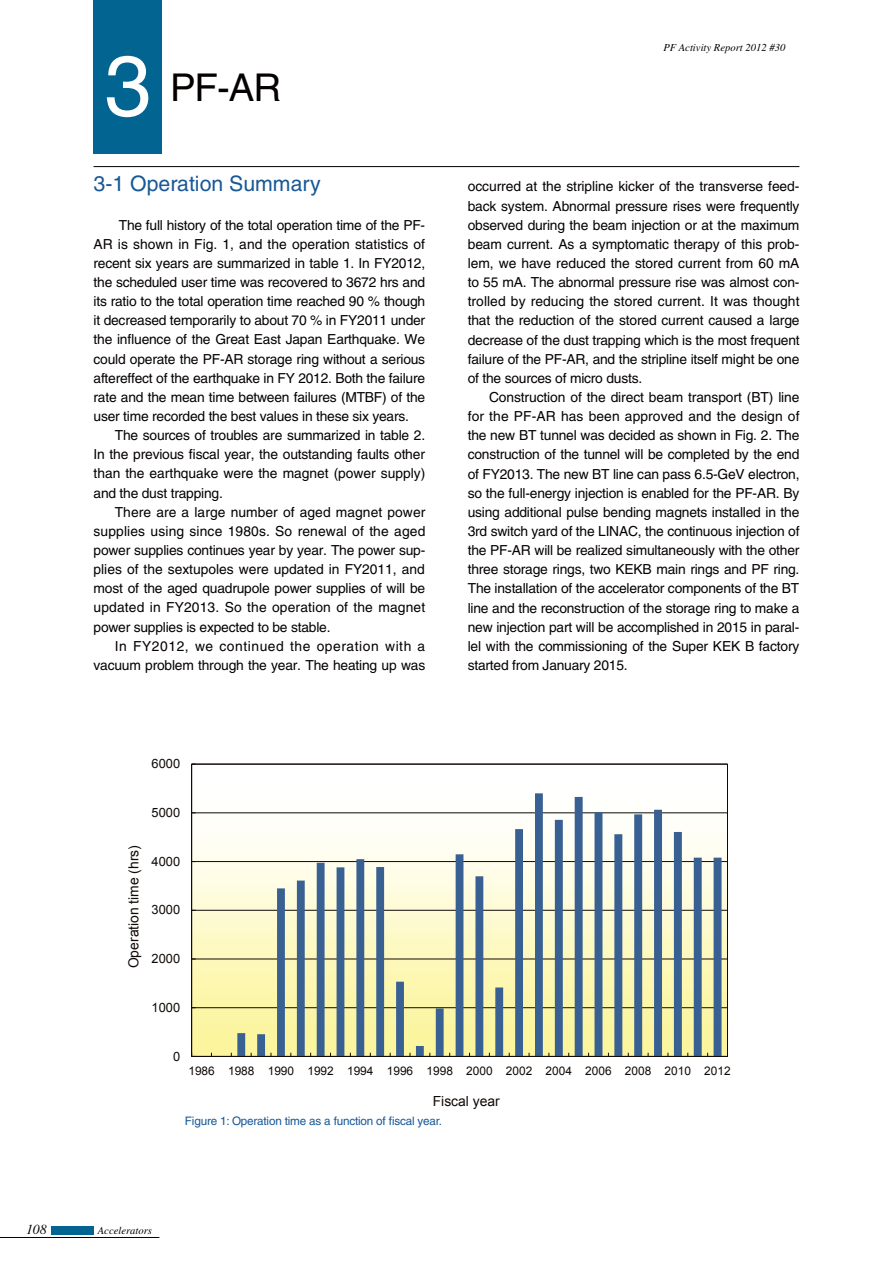
<style>
.page{position:relative;width:893px;height:1263px;background:#fff}
.page>*{position:absolute;margin:0;border:0;box-sizing:border-box;transform-origin:0 0}
.t1{font:85.05px "Helvetica";color:#fff}
.t2{font:38.25px "Helvetica";color:#050101}
.t3{font:21.3px "Helvetica";color:#185897}
.t4{font:13.95px "Arial";color:#100a06}
.t5{font:13.8px/19.2px "Helvetica";letter-spacing:-.015em;color:#050101;text-align:justify}
.t6{font:italic 13.8px "Times";color:#050101}
.t7{font:12.9px "Arial";color:#100a06}
.t8{font:11.85px "Arial";letter-spacing:.005em;color:#100a06}
.t9{font:11.7px "Helvetica";letter-spacing:-.015em;color:#185897}
.t10{font:italic 10.65px "Times";color:#050101}
</style>
<div class="page">
<div style="left:51px;top:1226px;width:43px;height:8px;background:#026591"></div>
<hr style="left:0;top:1237px;width:159px;height:1px;background:#050101">
<div style="left:94px;top:0;width:68px;height:153px;background:#026591"></div>
<hr style="left:94px;top:166px;width:705px;height:1px;background:#050101">
<div style="left:192px;top:764px;width:535px;height:292px;background:linear-gradient(to bottom,#fff,#f8f296)"></div>
<hr style="left:192px;top:1007px;width:535px;height:1px;background:#100a06">
<hr style="left:192px;top:959px;width:535px;height:1px;background:#100a06">
<hr style="left:192px;top:910px;width:535px;height:1px;background:#100a06">
<hr style="left:192px;top:861px;width:535px;height:1px;background:#100a06">
<hr style="left:192px;top:812px;width:535px;height:1px;background:#100a06">
<svg style="left:237px;top:793px;width:484px;height:263px"></svg>
<hr style="left:191px;top:764px;width:1px;height:292px;background:#100a06">
<hr style="left:192px;top:1056px;width:535px;height:1px;background:#100a06">
<svg style="left:191px;top:1053px;width:5px;height:4px"></svg>
<h1 class="t1" style="left:104px;top:36px;width:49px">3</h1>
<h2 class="t2" style="left:170px;top:65px;width:112px">PF-AR</h2>
<h3 class="t3" style="left:94px;top:171px;width:229px">3-1 Operation Summary</h3>
<p class="t5" style="left:94px;top:215px;width:333px;text-indent:25px">The full history of the total operation time of the PF-AR is shown in Fig. 1, and the operation statistics of recent six years are summarized in table 1. In FY2012, the scheduled user time was recovered to 3672 hrs and its ratio to the total operation time reached 90 % though it decreased temporarily to about 70 % in FY2011 under the influence of the Great East Japan Earthquake. We could operate the PF-AR storage ring without a serious aftereffect of the earthquake in FY 2012. Both the failure rate and the mean time between failures (MTBF) of the user time recorded the best values in these six years.</p>
<p class="t5" style="left:94px;top:426px;width:333px;text-indent:21px">The sources of troubles are summarized in table 2.<br>In the previous fiscal year, the outstanding faults other than the earthquake were the magnet (power supply) and the dust trapping.</p>
<p class="t5" style="left:94px;top:502px;width:333px;text-indent:21px">There are a large number of aged magnet power supplies using since 1980s. So renewal of the aged power supplies continues year by year. The power sup&shy;plies of the sextupoles were updated in FY2011, and most of the aged quadrupole power supplies of will be updated in FY2013. So the operation of the magnet power supplies is expected to be stable.</p>
<p class="t5" style="left:94px;top:636px;width:333px;text-align:right">In FY2012, we continued the operation with a vacuum problem through the year. The heating up was</p>
<p class="t7" style="left:152px;top:755px;width:30px">6000</p>
<p class="t7" style="left:152px;top:804px;width:30px">5000</p>
<p class="t4" style="left:124px;top:968px;width:125px;rotate:-90deg">Operation time (hrs)</p>
<p class="t7" style="left:152px;top:853px;width:30px">4000</p>
<p class="t7" style="left:152px;top:901px;width:30px">3000</p>
<p class="t7" style="left:152px;top:950px;width:30px">2000</p>
<p class="t7" style="left:152px;top:999px;width:30px">1000</p>
<p class="t7" style="left:173px;top:1047px;width:9px">0</p>
<p class="t10" style="left:663px;top:42px;width:124px">PF Activity Report 2012 #30</p>
<p class="t5" style="left:468px;top:177px;width:333px">occurred at the stripline kicker of the transverse feed&shy;back system. Abnormal pressure rises were frequently observed during the beam injection or at the maximum beam current. As a symptomatic therapy of this prob&shy;lem, we have reduced the stored current from 60 mA to 55 mA. The abnormal pressure rise was almost con&shy;trolled by reducing the stored current. It was thought that the reduction of the stored current caused a large decrease of the dust trapping which is the most frequent failure of the PF-AR, and the stripline itself might be one of the sources of micro dusts.</p>
<p class="t5" style="left:468px;top:388px;width:333px;text-indent:21px">Construction of the direct beam transport (BT) line for the PF-AR has been approved and the design of the new BT tunnel was decided as shown in Fig. 2. The construction of the tunnel will be completed by the end of FY2013. The new BT line can pass 6.5-GeV electron, so the full-energy injection is enabled for the PF-AR. By using additional pulse bending magnets installed in the 3rd switch yard of the LINAC, the continuous injection of the PF-AR will be realized simultaneously with the other three storage rings, two KEKB main rings and PF ring.<br>The installation of the accelerator components of the BT line and the reconstruction of the storage ring to make a new injection part will be accomplished in 2015 in paral&shy;lel with the commissioning of the Super KEK B factory started from January 2015.</p>
<p class="t8" style="left:188px;top:1063px;width:544px">1986 1988 1990 1992 1994 1996 1998 2000 2002 2004 2006 2008 2010 2012</p>
<p class="t4" style="left:433px;top:1091px;width:69px">Fiscal year</p>
<p class="t9" style="left:185px;top:1114px;width:259px">Figure 1: Operation time as a function of fiscal year.</p>
<p class="t6" style="left:26px;top:1222px;width:22px">108</p>
<p class="t10" style="left:98px;top:1224px;width:56px">Accelerators</p>
</div>
